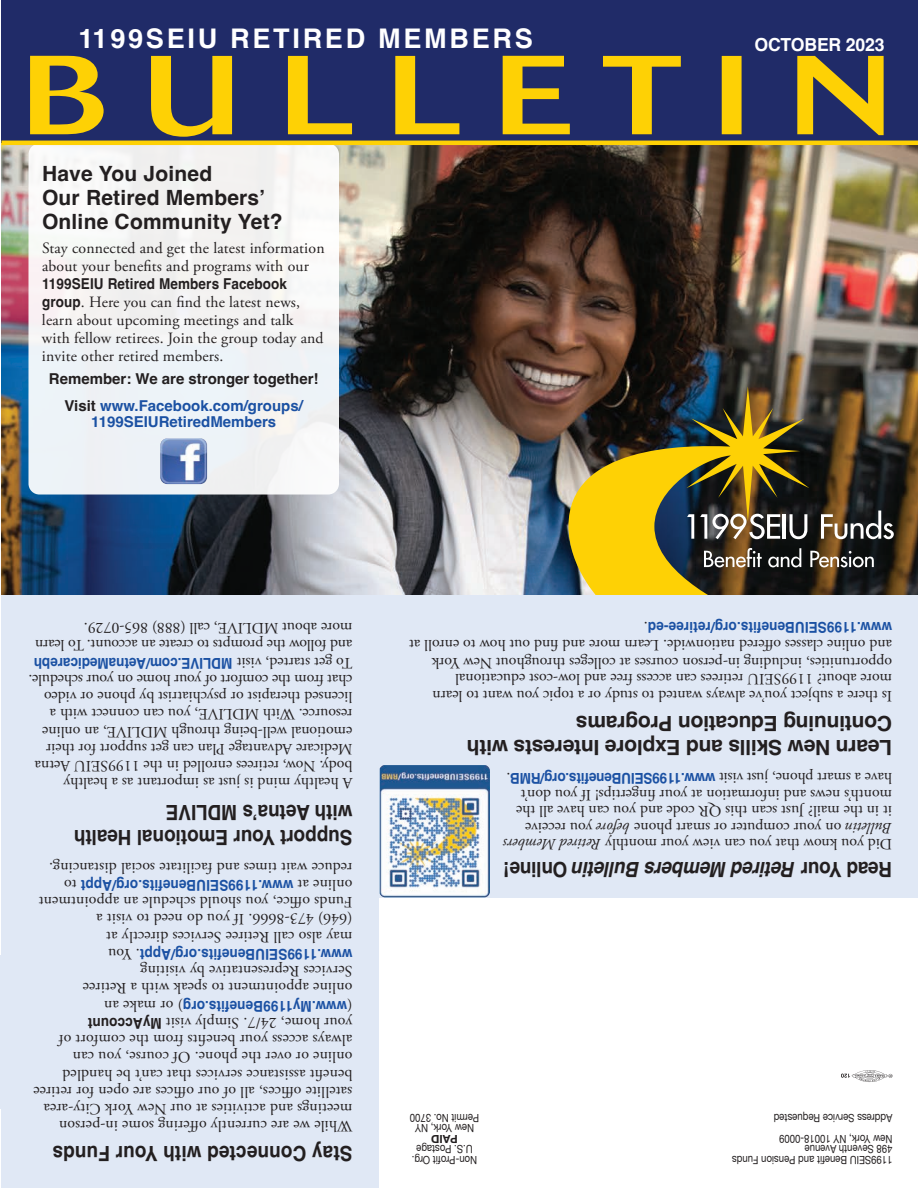
<style>
.page{position:relative;width:918px;height:1188px;background:#fff}
.page>*{position:absolute;margin:0;border:0;box-sizing:border-box;transform-origin:0 0}
.t1{font:700 27px "Helvetica";letter-spacing:.1em;color:#fff}
.t2{font:700 21px/24px "Helvetica";color:#231f20}
.t3{font:700 21px/25.2px "Helvetica";color:#231f20;scale:.9 1}
.t4{font:italic 700 21px "Helvetica";letter-spacing:-.01em;color:#231f20;scale:.9 1}
.t5{font:700 18px "Helvetica";letter-spacing:-.01em;color:#fff}
.t6{font:15.75px/17.2px "Adobe Garamond Pro";color:#231f20}
.t7{font:700 15px "Helvetica";letter-spacing:.01em;color:#1b51a3;scale:.9 1}
.t8{font:700 15px/26.7px "Helvetica";color:#231f20;text-align:center}
.t9{font:700 15px "Helvetica";letter-spacing:-.01em;color:#1b51a3;scale:.9 1}
.t10{font:700 15px "Helvetica";color:#231f20;scale:.9 1}
.t11{font:700 15px "Helvetica";letter-spacing:.01em;color:#1b51a3}
.t12{font:11.25px/10.5px "Helvetica Neue";color:#231f20;text-align:center;scale:.85 1}
.t13{font:700 11.25px "Helvetica Neue";color:#231f20}
.s1{font-family:"Helvetica";font-weight:700;font-size:15px}
.s2{color:#1b51a3}
.s3{font-family:"Adobe Garamond Pro";font-weight:400;font-size:15.75px;color:#231f20}
.s4{font-style:italic}
.s5{font-style:normal}
</style>
<div class="page">
<img style="left:2px;top:145px;width:916px;height:450px">
<div style="left:2px;top:0;width:916px;height:143px;background:#202b68"></div>
<svg style="left:30px;top:56px;width:854px;height:81px"></svg>
<div style="left:29px;top:144px;width:310px;height:351px;background:#f1f3f5;border-radius:11px"></div>
<img style="left:568px;top:387px;width:241px;height:208px">
<svg style="left:687px;top:514px;width:7px;height:25px"></svg>
<svg style="left:700px;top:514px;width:7px;height:25px"></svg>
<svg style="left:713px;top:514px;width:67px;height:25px"></svg>
<hr style="left:783px;top:514px;width:3px;height:25px;background:#fff">
<svg style="left:790px;top:514px;width:17px;height:25px"></svg>
<svg style="left:821px;top:511px;width:73px;height:28px"></svg>
<svg style="left:704px;top:548px;width:58px;height:19px"></svg>
<svg style="left:768px;top:548px;width:33px;height:19px"></svg>
<svg style="left:810px;top:551px;width:64px;height:16px"></svg>
<div style="left:310px;top:595px;width:608px;height:302px;background:#e0e8f5"></div>
<div style="left:2px;top:595px;width:378px;height:593px;background:#e0e8f5"></div>
<img style="left:160px;top:438px;width:47px;height:46px">
<img style="left:380px;top:765px;width:110px;height:132px">
<hr style="left:2px;top:141px;width:916px;height:4px;background:#fed105">
<hr style="left:0;top:956px;width:2px;height:153px;background:#e0e8f5">
<svg style="left:841px;top:1070px;width:52px;height:12px"></svg>
<h1 class="t1" style="left:79px;top:22px;width:456px">1199SEIU RETIRED MEMBERS</h1>
<p class="t5" style="left:755px;top:34px;width:132px">OCTOBER 2023</p>
<h2 class="t2" style="left:42px;top:164px;width:242px">Have You Joined<br>Our Retired Members’<br>Online Community Yet?</h2>
<p class="t6" style="left:42px;top:239px;width:284px;line-height:18px">Stay connected and get the latest information about your benefits and programs with our</p>
<p class="t10" style="left:42px;top:274px;width:274px">1199SEIU Retired Members Facebook</p>
<p class="t6" style="left:42px;top:293px;width:283px;line-height:18px"><span class="s1">group</span>. Here you can find the latest news, learn about upcoming meetings and talk with fellow retirees. Join the group today and invite other retired members.</p>
<p class="t8" style="left:49px;top:367px;width:271px">Remember: We are stronger together!<br>Visit <span class="s2">www.Facebook.com/groups/</span></p>
<p class="t11" style="left:91px;top:413px;width:187px">1199SEIURetiredMembers</p>
<p class="t6" style="left:352px;top:653px;width:319px;rotate:-180deg">and follow the prompts to create an account. To learn more about MDLIVE, call (888) 865-0729.</p>
<p class="t7" style="left:352px;top:672px;width:356px;rotate:-180deg"><span class="s3">To get started, visit</span> MDLIVE.com/AetnaMedicarebh</p>
<p class="t6" style="left:352px;top:791px;width:326px;rotate:-180deg">A healthy mind is just as important as a healthy body. Now, retirees enrolled in the 1199SEIU Aetna Medicare Advantage Plan can get support for their emotional well-being through MDLIVE, an online resource. With MDLIVE, you can connect with a licensed therapist or psychiatrist by phone or video chat from the comfort of your home on your schedule.</p>
<h2 class="t3" style="left:352px;top:847px;width:311px;rotate:-180deg">Support Your Emotional Health with Aetna’s MDLIVE</h2>
<p class="t6" style="left:353px;top:876px;width:305px;rotate:-180deg">reduce wait times and facilitate social distancing.</p>
<p class="t7" style="left:353px;top:894px;width:322px;rotate:-180deg"><span class="s3">online at</span> www.1199SEIUBenefits.org/Appt <span class="s3">to</span></p>
<p class="t6" style="left:353px;top:945px;width:315px;rotate:-180deg">may also call Retiree Services directly at<br>(646) 473-8666. If you do need to visit a<br>Funds office, you should schedule an appointment</p>
<p class="t7" style="left:352px;top:963px;width:273px;rotate:-180deg">www.1199SEIUBenefits.org/Appt<span class="s3">. You</span></p>
<p class="t6" style="left:352px;top:997px;width:271px;rotate:-180deg">online appointment to speak with a Retiree<br>Services Representative by visiting</p>
<p class="t7" style="left:353px;top:1015px;width:277px;rotate:-180deg"><span class="s3">(</span>www.My1199Benefits.org<span class="s3">) or make an</span></p>
<p class="t6" style="left:352px;top:1135px;width:320px;rotate:-180deg">While we are currently offering some in-person meetings and activities at our New York City-area satellite offices, all of our offices are open for retiree benefit assistance services that can’t be handled online or over the phone. Of course, you can always access your benefits from the comfort of your home, 24/7. Simply visit <span class="s1">MyAccount</span></p>
<h2 class="t3" style="left:352px;top:1164px;width:335px;rotate:-180deg">Stay Connected with Your Funds</h2>
<p class="t7" style="left:892px;top:636px;width:277px;rotate:-180deg">www.1199SEIUBenefits.org/retiree-ed<span class="s3">.</span></p>
<p class="t6" style="left:892px;top:653px;width:484px;rotate:-180deg">and online classes offered nationwide. Learn more and find out how to enroll at</p>
<p class="t6" style="left:892px;top:703px;width:462px;line-height:16.5px;rotate:-180deg">Is there a subject you’ve always wanted to study or a topic you want to learn more about? 1199SEIU retirees can access free and low-cost educational opportunities, including in-person courses at colleges throughout New York</p>
<h2 class="t2" style="left:892px;top:757px;width:427px;rotate:-180deg">Learn New Skills and Explore Interests with<br>Continuing Education Programs</h2>
<p class="t9" style="left:892px;top:787px;width:430px;rotate:-180deg"><span class="s3">have a smart phone, just visit</span> www.1199SEIUBenefits.org/RMB<span class="s3">.</span></p>
<p class="t6" style="left:892px;top:852px;width:390px;line-height:16.5px;rotate:-180deg">Did you know that you can view your monthly <span class="s4">Retired Members Bulletin</span> on your computer or smart phone <span class="s4">before</span> you receive<br>it in the mail? Just scan this QR code and you can have all the month’s news and information at your fingertips! If you don’t</p>
<h2 class="t4" style="left:892px;top:882px;width:433px;rotate:-180deg"><span class="s5">Read Your</span> Retired Members Bulletin <span class="s5">Online!</span></h2>
<p class="t12" style="left:479px;top:1133px;width:83px;rotate:-180deg">New York, NY<br>Permit No. 3700</p>
<p class="t13" style="left:458px;top:1145px;width:28px;rotate:-180deg">PAID</p>
<p class="t12" style="left:477px;top:1164px;width:78px;rotate:-180deg">Non-Profit Org.<br>U.S. Postage</p>
<p class="t12" style="left:892px;top:1122px;width:141px;rotate:-180deg">Address Service Requested</p>
<p class="t12" style="left:892px;top:1164px;width:190px;text-align:left;rotate:-180deg">1199SEIU Benefit and Pension Funds<br>498 Seventh Avenue<br>New York, NY 10018-0009</p>
</div>
